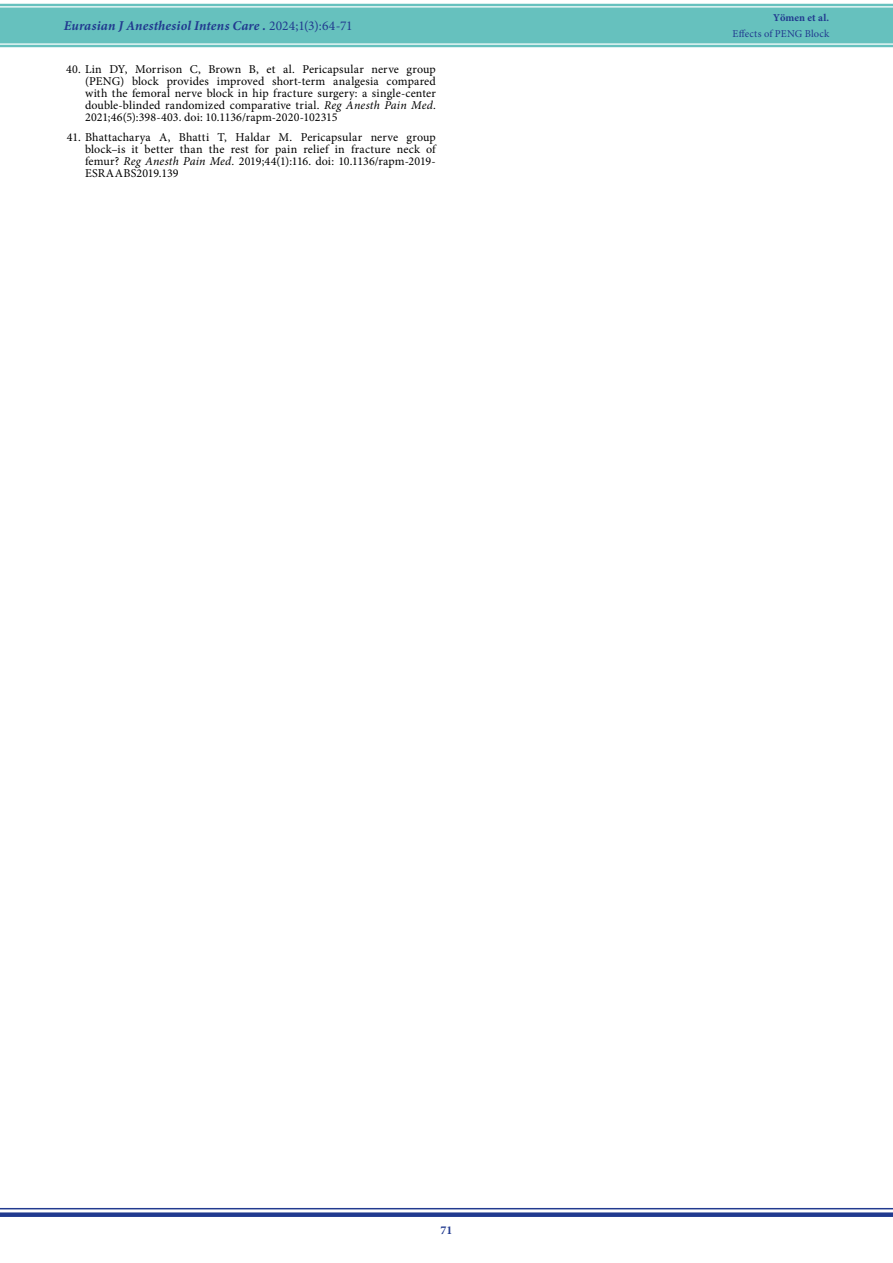
<style>
.page{position:relative;width:893px;height:1263px;background:#fff}
.page>*{position:absolute;margin:0;border:0;box-sizing:border-box;transform-origin:0 0}
.t1{font:italic 700 13.5px "Minion Pro";letter-spacing:.01em;color:#213a8f}
.t2{font:12px/12px "Minion Pro";letter-spacing:.005em;color:#000;text-align:justify}
.t3{font:700 12px "Minion Pro";color:#213a8f}
.t4{font:10.5px "Minion Pro";letter-spacing:.02em;color:#213a8f}
.t5{font:700 10.5px "Minion Pro";letter-spacing:.01em;color:#213a8f}
.s1{font-weight:400;font-style:normal}
.s2{font-style:italic}
</style>
<div class="page">
<div style="left:0;top:0;width:893px;height:50px;background:#66c1be"></div>
<svg style="left:0;top:47px;width:893px;height:3px;background:#f4fafa"></svg>
<hr style="left:0;top:43px;width:893px;height:2px;background:#fff">
<svg style="left:0;top:0;width:893px;height:4px;background:#f5fbfa"></svg>
<hr style="left:0;top:6px;width:893px;height:2px;background:#fff">
<div style="left:0;top:1212px;width:893px;height:5px;background:#213a8f"></div>
<hr style="left:0;top:1208px;width:893px;height:1px;background:#213a8f">
<p class="t1" style="left:64px;top:16px;width:290px">Eurasian J Anesthesiol Intens Care . <span class="s1">2024;1(3):64-71</span></p>
<p class="t2" style="left:85px;top:63px;width:352px;text-indent:-19px">40. Lin DY, Morrison C, Brown B, et al. Pericapsular nerve group (PENG) block provides improved short-term analgesia compared with the femoral nerve block in hip fracture surgery: a single-center double-blinded randomized comparative trial. <span class="s2">Reg Anesth Pain Med</span>.<br>2021;46(5):398-403. doi: 10.1136/rapm-2020-102315</p>
<p class="t2" style="left:85px;top:131px;width:352px;text-indent:-18px">41. Bhattacharya A, Bhatti T, Haldar M. Pericapsular nerve group block–is it better than the rest for pain relief in fracture neck of femur? <span class="s2">Reg Anesth Pain Med.</span> 2019;44(1):116. doi: 10.1136/rapm-2019- ESRAABS2019.139</p>
<p class="t5" style="left:773px;top:10px;width:58px">Yömen et al.</p>
<p class="t4" style="left:733px;top:26px;width:98px">Effects of PENG Block</p>
<p class="t3" style="left:440px;top:1222px;width:13px">71</p>
</div>
